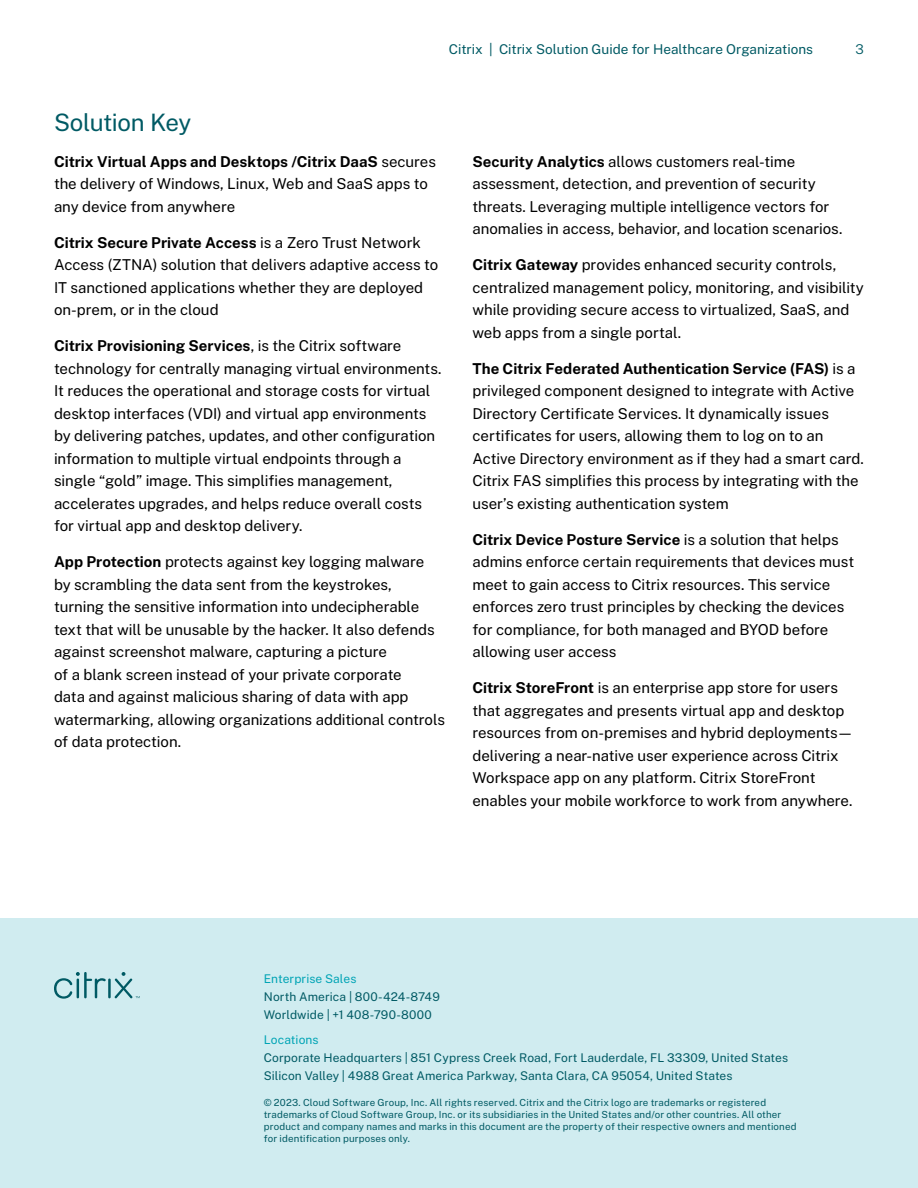
<style>
.page{position:relative;width:918px;height:1188px;background:#fff}
.page>*{position:absolute;margin:0;border:0;box-sizing:border-box;transform-origin:0 0}
.t1{font:24px "Public Sans";letter-spacing:-.02em;color:#005a64}
.t2{font:15px/22.5px "Public Sans";letter-spacing:-.005em;color:#000}
.t3{font:13.5px "Public Sans";color:#005a64}
.t4{font:300 13.5px "Public Sans";color:#005a64}
.t5{font:12px/18px "Public Sans";letter-spacing:.01em;color:#005a64}
.t6{font:12px "Public Sans";letter-spacing:.005em;color:#00a4b5}
.t7{font:9.75px/12px "Public Sans";letter-spacing:.015em;color:#005a64}
.s1{font-weight:700}
</style>
<div class="page">
<div style="left:0;top:918px;width:918px;height:270px;background:#d0ecf0"></div>
<hr style="left:108px;top:979px;width:3px;height:19px;background:#005a64">
<svg style="left:54px;top:972px;width:52px;height:27px"></svg>
<svg style="left:115px;top:972px;width:25px;height:26px"></svg>
<p class="t3" style="left:449px;top:40px;width:366px">Citrix | Citrix Solution Guide for Healthcare Organizations</p>
<p class="t4" style="left:856px;top:40px;width:10px">3</p>
<h1 class="t1" style="left:54px;top:106px;width:139px">Solution Key</h1>
<p class="t2" style="left:54px;top:150px;width:384px"><span class="s1">Citrix Virtual Apps and Desktops /Citrix DaaS</span> secures the delivery of Windows, Linux, Web and SaaS apps to any device from anywhere</p>
<p class="t2" style="left:54px;top:231px;width:386px"><span class="s1">Citrix Secure Private Access</span> is a Zero Trust Network Access (ZTNA) solution that delivers adaptive access to IT sanctioned applications whether they are deployed on-prem, or in the cloud</p>
<p class="t2" style="left:54px;top:334px;width:389px"><span class="s1">Citrix Provisioning Services</span>, is the Citrix software technology for centrally managing virtual environments.<br>It reduces the operational and storage costs for virtual desktop interfaces (VDI) and virtual app environments by delivering patches, updates, and other configuration information to multiple virtual endpoints through a single “gold” image. This simplifies management, accelerates upgrades, and helps reduce overall costs for virtual app and desktop delivery.</p>
<p class="t2" style="left:54px;top:550px;width:393px"><span class="s1">App Protection</span> protects against key logging malware<br>by scrambling the data sent from the keystrokes, turning the sensitive information into undecipherable text that will be unusable by the hacker. It also defends against screenshot malware, capturing a picture<br>of a blank screen instead of your private corporate<br>data and against malicious sharing of data with app watermarking, allowing organizations additional controls of data protection.</p>
<p class="t2" style="left:472px;top:150px;width:371px"><span class="s1">Security Analytics</span> allows customers real-time assessment, detection, and prevention of security threats. Leveraging multiple intelligence vectors for anomalies in access, behavior, and location scenarios.</p>
<p class="t2" style="left:472px;top:253px;width:393px"><span class="s1">Citrix Gateway</span> provides enhanced security controls, centralized management policy, monitoring, and visibility while providing secure access to virtualized, SaaS, and web apps from a single portal.</p>
<p class="t2" style="left:472px;top:357px;width:393px"><span class="s1">The Citrix Federated Authentication Service (FAS)</span> is a privileged component designed to integrate with Active Directory Certificate Services. It dynamically issues certificates for users, allowing them to log on to an Active Directory environment as if they had a smart card.<br>Citrix FAS simplifies this process by integrating with the user’s existing authentication system</p>
<p class="t2" style="left:472px;top:528px;width:383px"><span class="s1">Citrix Device Posture Service</span> is a solution that helps admins enforce certain requirements that devices must meet to gain access to Citrix resources. This service enforces zero trust principles by checking the devices for compliance, for both managed and BYOD before allowing user access</p>
<p class="t2" style="left:472px;top:676px;width:383px"><span class="s1">Citrix StoreFront</span> is an enterprise app store for users that aggregates and presents virtual app and desktop resources from on-premises and hybrid deployments— delivering a near-native user experience across Citrix Workspace app on any platform. Citrix StoreFront enables your mobile workforce to work from anywhere.</p>
<p class="t6" style="left:264px;top:971px;width:94px">Enterprise Sales</p>
<p class="t5" style="left:264px;top:988px;width:178px">North America | 800-424-8749<br>Worldwide | +1 408-790-8000</p>
<p class="t6" style="left:264px;top:1032px;width:56px">Locations</p>
<p class="t5" style="left:264px;top:1048px;width:526px">Corporate Headquarters | 851 Cypress Creek Road, Fort Lauderdale, FL 33309, United States<br>Silicon Valley | 4988 Great America Parkway, Santa Clara, CA 95054, United States</p>
<p class="t7" style="left:264px;top:1096px;width:534px">© 2023. Cloud Software Group, Inc. All rights reserved. Citrix and the Citrix logo are trademarks or registered trademarks of Cloud Software Group, Inc. or its subsidiaries in the United States and/or other countries. All other product and company names and marks in this document are the property of their respective owners and mentioned for identification purposes only.</p>
</div>
